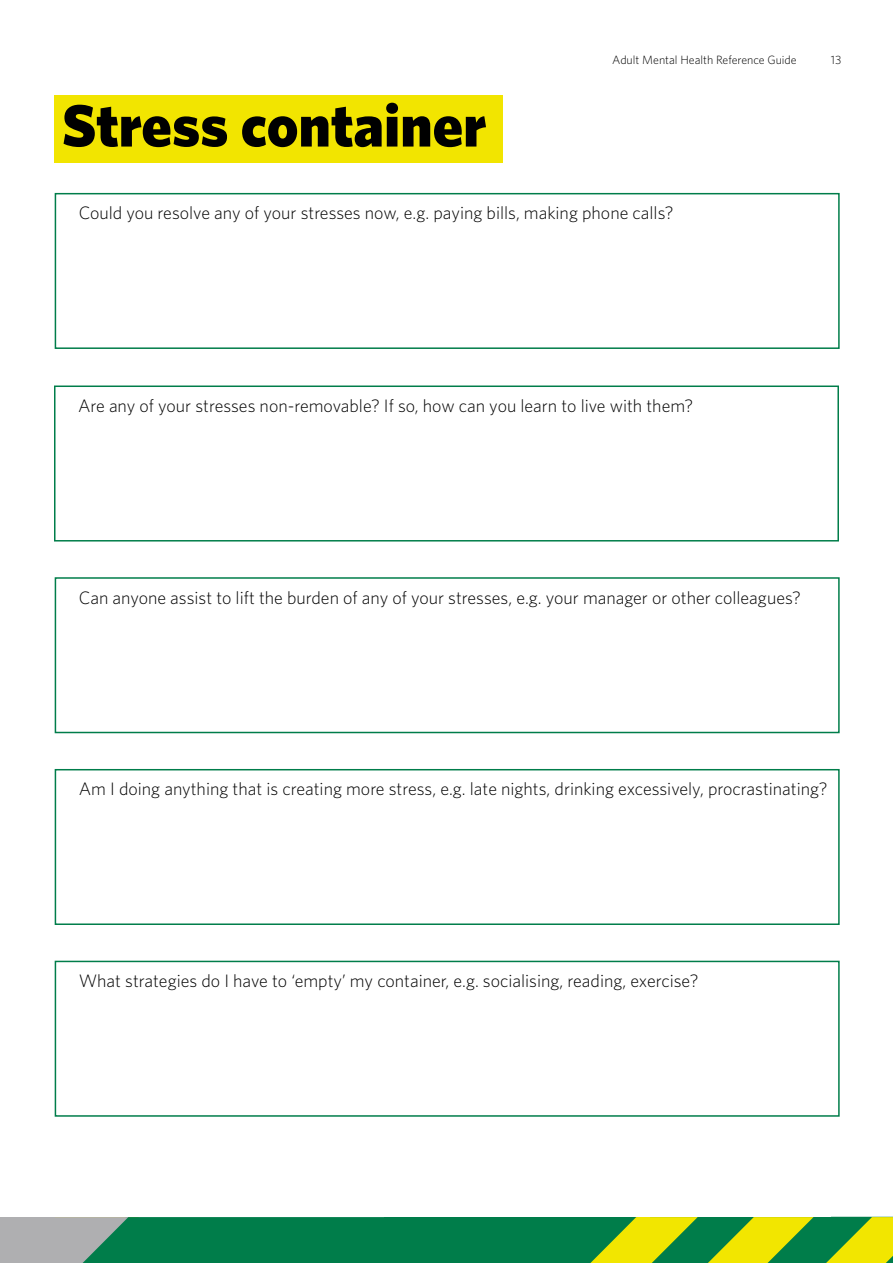
<style>
.page{position:relative;width:893px;height:1263px;background:#fff}
.page>*{position:absolute;margin:0;border:0;box-sizing:border-box;transform-origin:0 0}
.t1{font:900 60px "Whitney";color:#000}
.t2{font:300 18px "Whitney";color:#000}
.t3{font:300 12px "Whitney";color:#000}
</style>
<div class="page">
<div style="left:384px;top:1217px;width:450px;height:46px;background:#007d4a"></div>
<svg style="left:54px;top:1217px;width:330px;height:46px;background:#1c855a"></svg>
<div style="left:0;top:1217px;width:54px;height:46px;background:#afafb1"></div>
<svg style="left:590px;top:1217px;width:303px;height:46px"></svg>
<div style="left:54px;top:96px;width:448px;height:67px;background:#f2e500"></div>
<div style="left:55px;top:193px;width:785px;height:156px;border:2px solid #007d4a"></div>
<div style="left:54px;top:385px;width:785px;height:156px;border:2px solid #007d4a"></div>
<div style="left:55px;top:577px;width:785px;height:156px;border:2px solid #007d4a"></div>
<div style="left:55px;top:769px;width:785px;height:156px;border:2px solid #007d4a"></div>
<div style="left:55px;top:961px;width:785px;height:156px;border:2px solid #007d4a"></div>
<h1 class="t1" style="left:62px;top:89px;width:426px">Stress container</h1>
<p class="t3" style="left:612px;top:52px;width:186px">Adult Mental Health Reference Guide</p>
<p class="t3" style="left:831px;top:52px;width:12px">13</p>
<p class="t2" style="left:79px;top:203px;width:596px">Could you resolve any of your stresses now, e.g. paying bills, making phone calls?</p>
<p class="t2" style="left:78px;top:395px;width:617px">Are any of your stresses non-removable? If so, how can you learn to live with them?</p>
<p class="t2" style="left:79px;top:587px;width:724px">Can anyone assist to lift the burden of any of your stresses, e.g. your manager or other colleagues?</p>
<p class="t2" style="left:79px;top:779px;width:750px">Am I doing anything that is creating more stress, e.g. late nights, drinking excessively, procrastinating?</p>
<p class="t2" style="left:79px;top:970px;width:621px">What strategies do I have to ‘empty’ my container, e.g. socialising, reading, exercise?</p>
</div>
